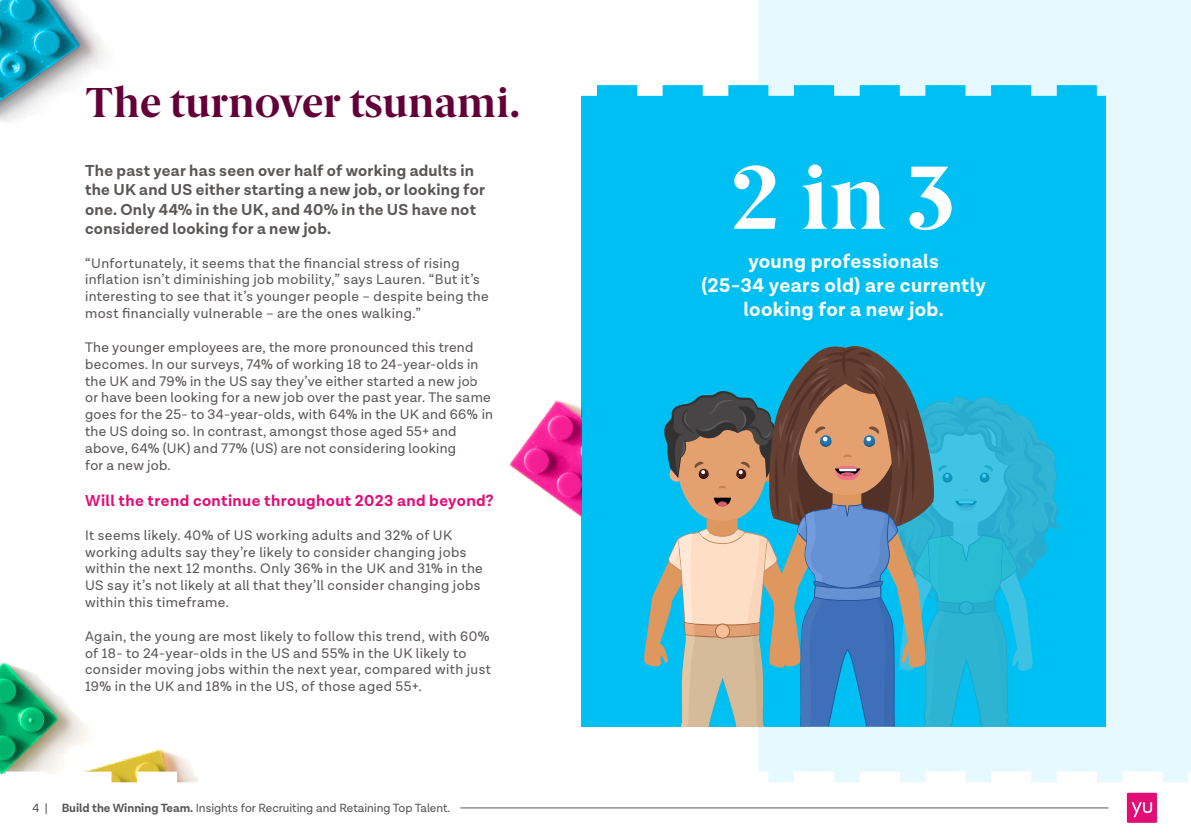
<style>
.page{position:relative;width:1191px;height:840px;background:#fff}
.page>*{position:absolute;margin:0;border:0;box-sizing:border-box;transform-origin:0 0}
.t1{font:700 90px "Berlingske Serif";color:#fff}
.t2{font:700 42px "Berlingske Serif";color:#640038}
.t3{font:700 20px/24px "Lota Grotesque";letter-spacing:.02em;color:#fff;text-align:center}
.t4{font:700 16px/19.2px "Lota Grotesque";letter-spacing:.015em;color:#5c5757}
.t5{font:700 16px "Lota Grotesque";letter-spacing:.025em;color:#e30d76}
.t6{font:14px/16.8px "Lota Grotesque";letter-spacing:.03em;color:#5c5757}
.t7{font:12px "Lota Grotesque";color:#575455}
.s1{font-weight:700}
</style>
<div class="page">
<div style="left:758px;top:0;width:433px;height:771px;background:#e6f9fe"></div>
<div style="left:581px;top:96px;width:525px;height:630px;background:#00c0f3"></div>
<svg style="left:581px;top:85px;width:525px;height:11px"></svg>
<svg style="left:644px;top:346px;width:417px;height:380px"></svg>
<img style="left:0;top:0;width:106px;height:122px">
<img style="left:509px;top:400px;width:72px;height:117px">
<img style="left:0;top:662px;width:193px;height:109px">
<svg style="left:0;top:771px;width:1191px;height:51px"></svg>
<h2 class="t2" style="left:85px;top:68px;width:436px">The turnover tsunami.</h2>
<p class="t4" style="left:85px;top:161px;width:401px">The past year has seen over half of working adults in the UK and US either starting a new job, or looking for one. Only 44% in the UK, and 40% in the US have not considered looking for a new job.</p>
<p class="t6" style="left:85px;top:255px;width:405px">“Unfortunately, it seems that the financial stress of rising inflation isn’t diminishing job mobility,” says Lauren. “But it’s interesting to see that it’s younger people – despite being the most financially vulnerable – are the ones walking.”</p>
<p class="t6" style="left:85px;top:339px;width:409px">The younger employees are, the more pronounced this trend becomes. In our surveys, 74% of working 18 to 24-year-olds in the UK and 79% in the US say they’ve either started a new job or have been looking for a new job over the past year. The same goes for the 25- to 34-year-olds, with 64% in the UK and 66% in the US doing so. In contrast, amongst those aged 55+ and above, 64% (UK) and 77% (US) are not considering looking<br>for a new job.</p>
<p class="t5" style="left:85px;top:491px;width:410px">Will the trend continue throughout 2023 and beyond?</p>
<p class="t6" style="left:85px;top:526px;width:399px">It seems likely. 40% of US working adults and 32% of UK working adults say they’re likely to consider changing jobs within the next 12 months. Only 36% in the UK and 31% in the US say it’s not likely at all that they’ll consider changing jobs within this timeframe.</p>
<p class="t6" style="left:85px;top:627px;width:407px">Again, the young are most likely to follow this trend, with 60% of 18- to 24-year-olds in the US and 55% in the UK likely to consider moving jobs within the next year, compared with just 19% in the UK and 18% in the US, of those aged 55+.</p>
<p class="t7" style="left:32px;top:800px;width:419px">4 | <span class="s1">Build the Winning Team.</span> Insights for Recruiting and Retaining Top Talent.</p>
<h1 class="t1" style="left:730px;top:124px;width:228px">2 in 3</h1>
<h3 class="t3" style="left:701px;top:250px;width:286px">young professionals<br>(25-34 years old) are currently looking for a new job.</h3>
</div>
